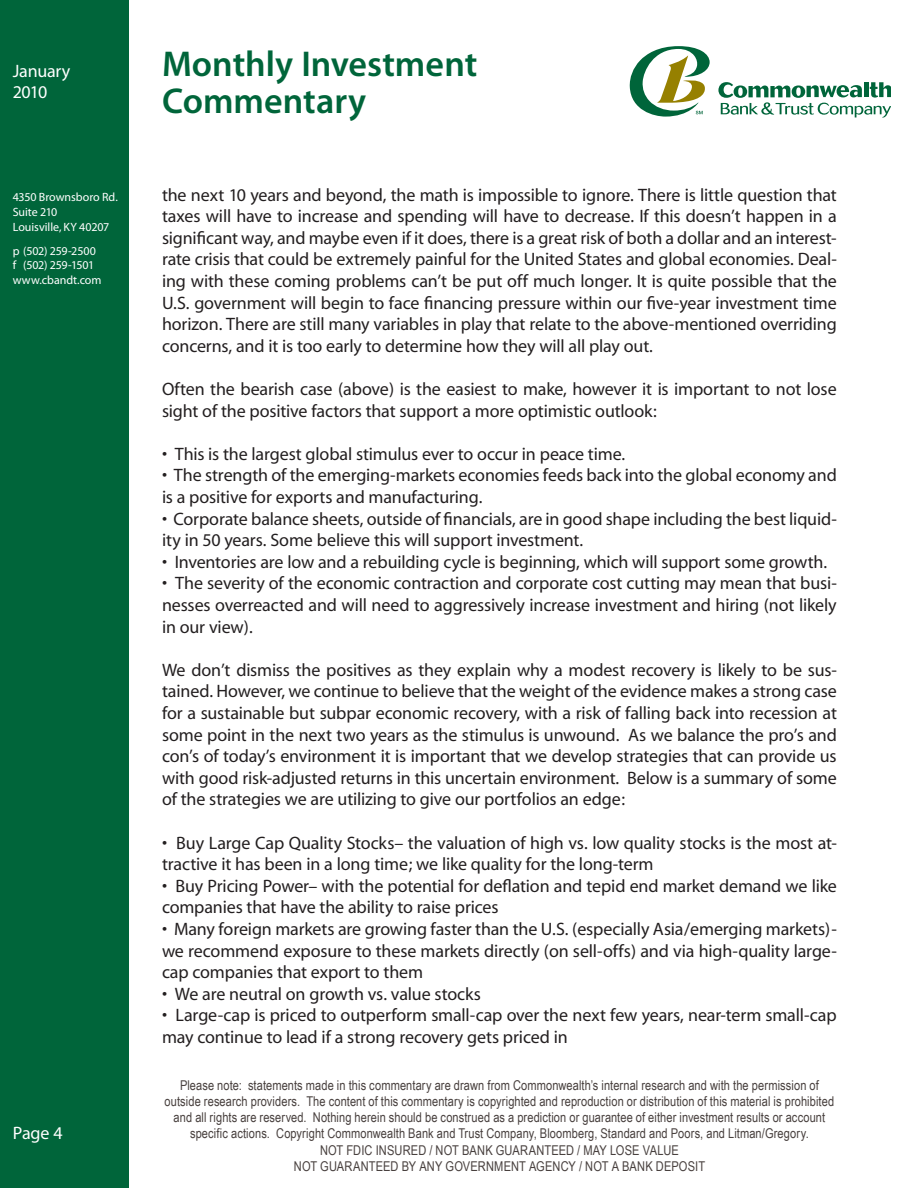
<style>
.page{position:relative;width:918px;height:1188px;background:#fff}
.page>*{position:absolute;margin:0;border:0;box-sizing:border-box;transform-origin:0 0}
.t1{font:600 36px/37.5px "Myriad Pro";color:#00653a}
.t2{font:18px/21.6px "Myriad";letter-spacing:-.01em;color:#231f20}
.t3{font:18px/21.6px "Myriad Pro";letter-spacing:-.01em;color:#fff}
.t4{font:18px "Myriad";color:#fff}
.t5{font:13.5px/16.2px "Arial Narrow";letter-spacing:.005em;color:#48403e;text-align:center}
.t6{font:12px/15px "Myriad Pro";letter-spacing:-.005em;color:#fff}
</style>
<div class="page">
<div style="left:0;top:0;width:128px;height:1188px;background:#00653a"></div>
<svg style="left:629px;top:46px;width:81px;height:71px"></svg>
<svg style="left:718px;top:82px;width:173px;height:36px"></svg>
<p class="t3" style="left:13px;top:59px;width:59px">January<br>2010</p>
<p class="t6" style="left:13px;top:189px;width:107px">4350 Brownsboro Rd.<br>Suite 210<br>Louisville, KY 40207</p>
<p class="t6" style="left:13px;top:244px;width:90px;line-height:14.4px">p (502) 259-2500 f (502) 259-1501 www.cbandt.com</p>
<p class="t4" style="left:13px;top:1124px;width:51px">Page 4</p>
<h1 class="t1" style="left:162px;top:44px;width:317px">Monthly Investment<br>Commentary</h1>
<p class="t2" style="left:162px;top:185px;width:676px;text-align:justify">the next 10 years and beyond, the math is impossible to ignore. There is little question that taxes will have to increase and spending will have to decrease. If this doesn’t happen in a significant way, and maybe even if it does, there is a great risk of both a dollar and an interest&shy;rate crisis that could be extremely painful for the United States and global economies. Deal&shy;ing with these coming problems can’t be put off much longer. It is quite possible that the U.S. government will begin to face financing pressure within our five-year investment time horizon. There are still many variables in play that relate to the above-mentioned overriding concerns, and it is too early to determine how they will all play out.</p>
<p class="t2" style="left:162px;top:379px;width:676px">Often the bearish case (above) is the easiest to make, however it is important to not lose sight of the positive factors that support a more optimistic outlook:</p>
<p class="t2" style="left:162px;top:444px;width:465px">• This is the largest global stimulus ever to occur in peace time.</p>
<p class="t2" style="left:162px;top:465px;width:676px">• The strength of the emerging-markets economies feeds back into the global economy and is a positive for exports and manufacturing.</p>
<p class="t2" style="left:162px;top:509px;width:676px">• Corporate balance sheets, outside of financials, are in good shape including the best liquid&shy;ity in 50 years. Some believe this will support investment.</p>
<p class="t2" style="left:162px;top:552px;width:667px">• Inventories are low and a rebuilding cycle is beginning, which will support some growth.</p>
<p class="t2" style="left:162px;top:573px;width:676px;text-align:justify">• The severity of the economic contraction and corporate cost cutting may mean that busi&shy;nesses overreacted and will need to aggressively increase investment and hiring (not likely in our view).</p>
<p class="t2" style="left:162px;top:660px;width:677px;text-align:justify">We don’t dismiss the positives as they explain why a modest recovery is likely to be sus&shy;tained. However, we continue to believe that the weight of the evidence makes a strong case for a sustainable but subpar economic recovery, with a risk of falling back into recession at some point in the next two years as the stimulus is unwound. As we balance the pro’s and con’s of today’s environment it is important that we develop strategies that can provide us with good risk-adjusted returns in this uncertain environment. Below is a summary of some of the strategies we are utilizing to give our portfolios an edge:</p>
<p class="t2" style="left:162px;top:833px;width:676px">• Buy Large Cap Quality Stocks– the valuation of high vs. low quality stocks is the most at&shy;tractive it has been in a long time; we like quality for the long-term</p>
<p class="t2" style="left:162px;top:876px;width:676px">• Buy Pricing Power– with the potential for deflation and tepid end market demand we like companies that have the ability to raise prices</p>
<p class="t2" style="left:162px;top:919px;width:676px;text-align:justify">• Many foreign markets are growing faster than the U.S. (especially Asia/emerging markets)- we recommend exposure to these markets directly (on sell-offs) and via high-quality large&shy;cap companies that export to them</p>
<p class="t2" style="left:162px;top:984px;width:321px">• We are neutral on growth vs. value stocks</p>
<p class="t2" style="left:162px;top:1005px;width:676px">• Large-cap is priced to outperform small-cap over the next few years, near-term small-cap may continue to lead if a strong recovery gets priced in</p>
<p class="t5" style="left:165px;top:1077px;width:671px">Please note: statements made in this commentary are drawn from Commonwealth’s internal research and with the permission of outside research providers. The content of this commentary is copyrighted and reproduction or distribution of this material is prohibited and all rights are reserved. Nothing herein should be construed as a prediction or guarantee of either investment results or account specific actions. Copyright Commonwealth Bank and Trust Company, Bloomberg, Standard and Poors, and Litman/Gregory.<br>NOT FDIC INSURED / NOT BANK GUARANTEED / MAY LOSE VALUE<br>NOT GUARANTEED BY ANY GOVERNMENT AGENCY / NOT A BANK DEPOSIT</p>
</div>
